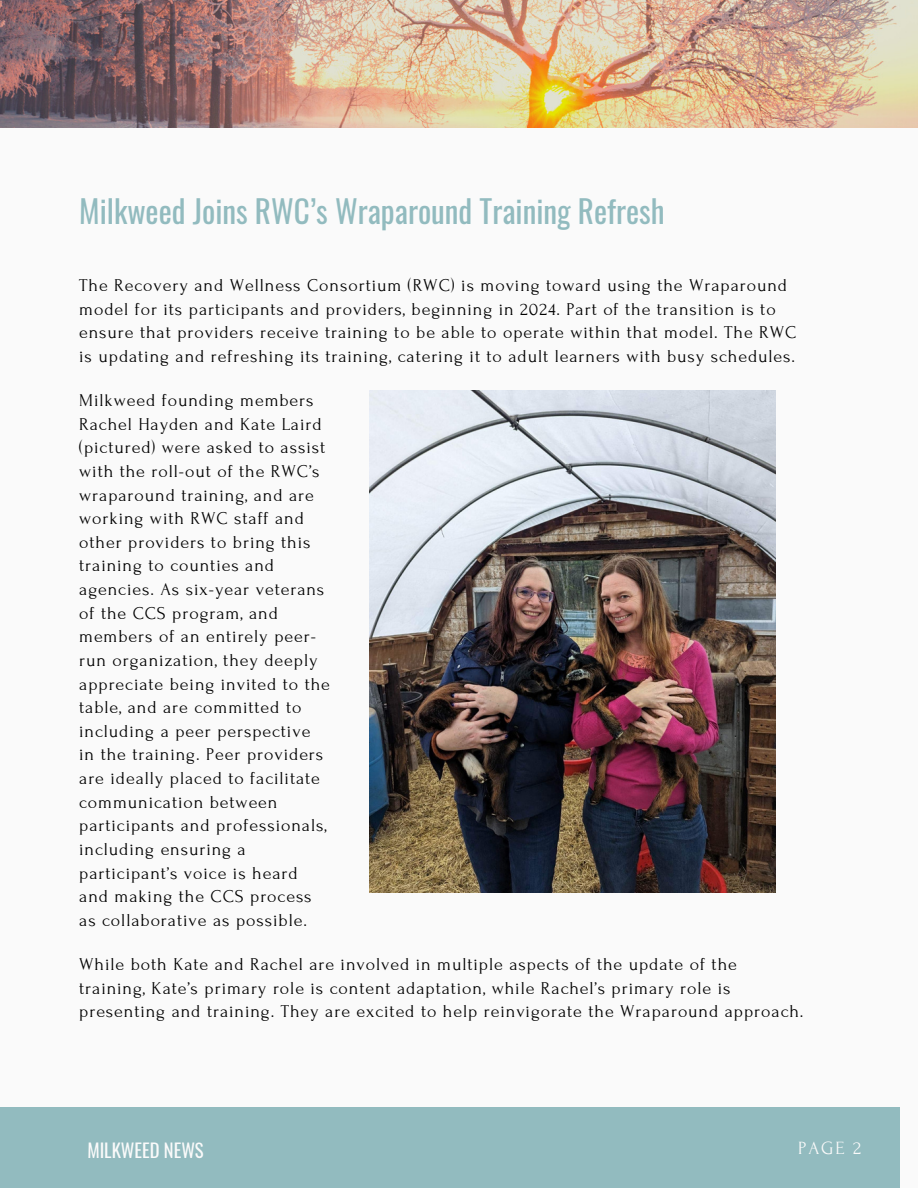
<style>
.page{position:relative;width:918px;height:1188px;background:#fafafa}
.page>*{position:absolute;margin:0;border:0;box-sizing:border-box;transform-origin:0 0}
.t1{font:31.2px "Oswald";color:#92bbbf}
.t2{font:18.75px "Oswald";color:#fafafa}
.t3{font:18.6px "Forum";color:#fafafa}
.t4{font:18px/23.7px "Forum";letter-spacing:.05em;color:#000}
</style>
<div class="page">
<div style="left:0;top:1107px;width:900px;height:81px;background:#92bbbf"></div>
<img style="left:369px;top:391px;width:406px;height:502px">
<img style="left:0;top:0;width:918px;height:127px">
<p class="t1" style="left:79px;top:187px;width:587px">Milkweed Joins RWC’s Wraparound Training Refresh</p>
<p class="t4" style="left:79px;top:274px;width:719px">The Recovery and Wellness Consortium (RWC) is moving toward using the Wraparound model for its participants and providers, beginning in 2024. Part of the transition is to ensure that providers receive training to be able to operate within that model. The RWC is updating and refreshing its training, catering it to adult learners with busy schedules.</p>
<p class="t4" style="left:79px;top:389px;width:252px">Milkweed founding members<br>Rachel Hayden and Kate Laird (pictured) were asked to assist with the roll-out of the RWC’s wraparound training, and are working with RWC staff and other providers to bring this training to counties and agencies. As six-year veterans of the CCS program, and members of an entirely peer&shy;run organization, they deeply appreciate being invited to the table, and are committed to including a peer perspective<br>in the training. Peer providers are ideally placed to facilitate communication between participants and professionals, including ensuring a participant’s voice is heard and making the CCS process as collaborative as possible.</p>
<p class="t4" style="left:79px;top:953px;width:726px">While both Kate and Rachel are involved in multiple aspects of the update of the training, Kate’s primary role is content adaptation, while Rachel’s primary role is presenting and training. They are excited to help reinvigorate the Wraparound approach.</p>
<p class="t2" style="left:87px;top:1136px;width:118px">MILKWEED NEWS</p>
<p class="t3" style="left:798px;top:1138px;width:64px">PAGE 2</p>
</div>
